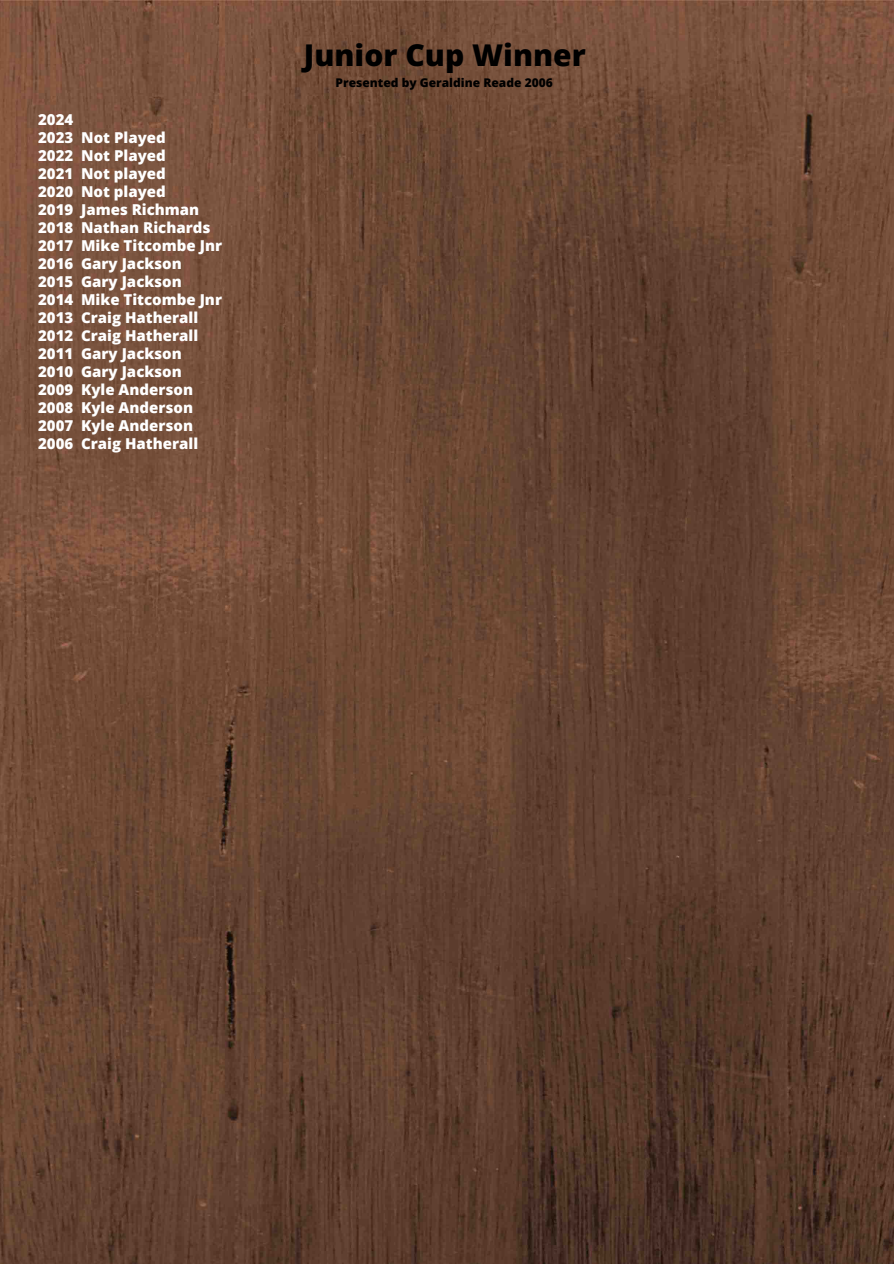
<style>
.page{position:relative;width:894px;height:1264px;background:#fff}
.page>*{position:absolute;margin:0;border:0;box-sizing:border-box;transform-origin:0 0}
.t1{font:800 30px "Open Sans";color:#000}
.t2{font:800 15px/18px "Open Sans";color:#fff}
.t3{font:800 12px "Open Sans";color:#000}
</style>
<div class="page">
<img style="left:0;top:0;width:893px;height:1263px">
<p class="t2" style="left:38px;top:110px;width:185px">2024<br>2023 Not Played<br>2022 Not Played<br>2021 Not played<br>2020 Not played<br>2019 James Richman<br>2018 Nathan Richards<br>2017 Mike Titcombe Jnr<br>2016 Gary Jackson<br>2015 Gary Jackson<br>2014 Mike Titcombe Jnr<br>2013 Craig Hatherall<br>2012 Craig Hatherall<br>2011 Gary Jackson<br>2010 Gary Jackson<br>2009 Kyle Anderson<br>2008 Kyle Anderson<br>2007 Kyle Anderson<br>2006 Craig Hatherall</p>
<p class="t1" style="left:304px;top:35px;width:283px">Junior Cup Winner</p>
<p class="t3" style="left:335px;top:75px;width:219px">Presented by Geraldine Reade 2006</p>
</div>
